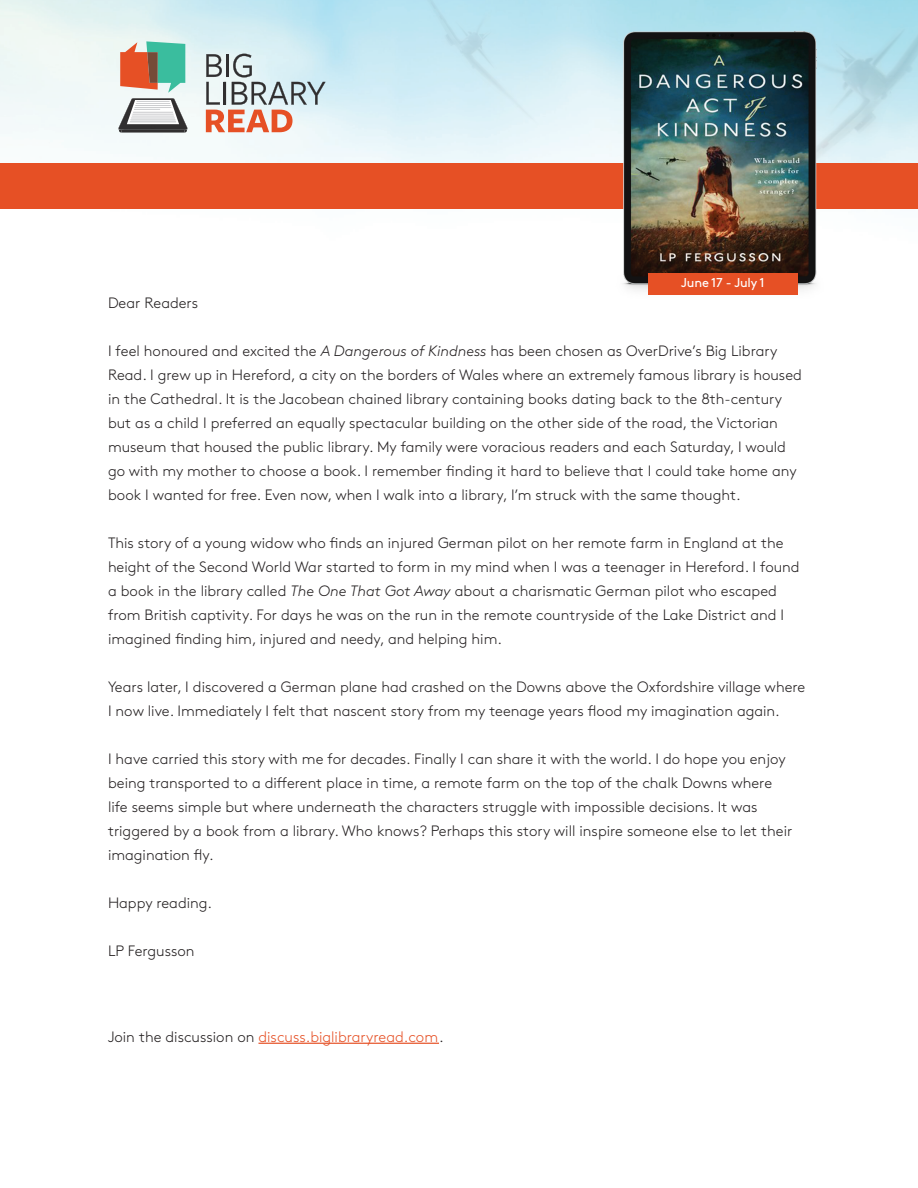
<style>
.page{position:relative;width:918px;height:1188px;background:#fff}
.page>*{position:absolute;margin:0;border:0;box-sizing:border-box;transform-origin:0 0}
.t1{font:300 15px/24px "Brown Std";color:#231f20}
.t2{font:300 15px "Brown Std";color:#e65025}
.t3{font:12.9px "Brown Std";letter-spacing:-.02em;color:#fff}
.s1{font-style:italic}
.s2{color:#231f20}
</style>
<div class="page">
<img style="left:0;top:0;width:641px;height:164px">
<img style="left:641px;top:0;width:277px;height:164px">
<div style="left:0;top:164px;width:918px;height:45px;background:#e65025"></div>
<hr style="left:258px;top:1043px;width:181px;height:1px;background:#e65025">
<svg style="left:206px;top:54px;width:120px;height:78px;background:#cbc4c2"></svg>
<svg style="left:118px;top:41px;width:69px;height:92px"></svg>
<img style="left:611px;top:29px;width:217px;height:266px">
<div style="left:648px;top:273px;width:150px;height:21px;background:#e65025"></div>
<img style="left:360px;top:0;width:213px;height:148px">
<p class="t3" style="left:681px;top:275px;width:85px">June 17 - July 1</p>
<p class="t1" style="left:108px;top:291px;width:92px">Dear Readers</p>
<p class="t1" style="left:108px;top:339px;width:695px">I feel honoured and excited the <span class="s1">A Dangerous of Kindness</span> has been chosen as OverDrive’s Big Library Read. I grew up in Hereford, a city on the borders of Wales where an extremely famous library is housed in the Cathedral. It is the Jacobean chained library containing books dating back to the 8th-century but as a child I preferred an equally spectacular building on the other side of the road, the Victorian museum that housed the public library. My family were voracious readers and each Saturday, I would go with my mother to choose a book. I remember finding it hard to believe that I could take home any book I wanted for free. Even now, when I walk into a library, I’m struck with the same thought.</p>
<p class="t1" style="left:108px;top:531px;width:693px">This story of a young widow who finds an injured German pilot on her remote farm in England at the height of the Second World War started to form in my mind when I was a teenager in Hereford. I found a book in the library called <span class="s1">The One That Got Away</span> about a charismatic German pilot who escaped from British captivity. For days he was on the run in the remote countryside of the Lake District and I imagined finding him, injured and needy, and helping him.</p>
<p class="t1" style="left:108px;top:675px;width:699px">Years later, I discovered a German plane had crashed on the Downs above the Oxfordshire village where<br>I now live. Immediately I felt that nascent story from my teenage years flood my imagination again.</p>
<p class="t1" style="left:108px;top:747px;width:686px">I have carried this story with me for decades. Finally I can share it with the world. I do hope you enjoy being transported to a different place in time, a remote farm on the top of the chalk Downs where life seems simple but where underneath the characters struggle with impossible decisions. It was triggered by a book from a library. Who knows? Perhaps this story will inspire someone else to let their imagination fly.</p>
<p class="t1" style="left:108px;top:891px;width:106px">Happy reading.</p>
<p class="t1" style="left:108px;top:939px;width:88px">LP Fergusson</p>
<p class="t2" style="left:108px;top:1028px;width:337px"><span class="s2">Join the discussion on</span> discuss.biglibraryread.com<span class="s2">.</span></p>
</div>
